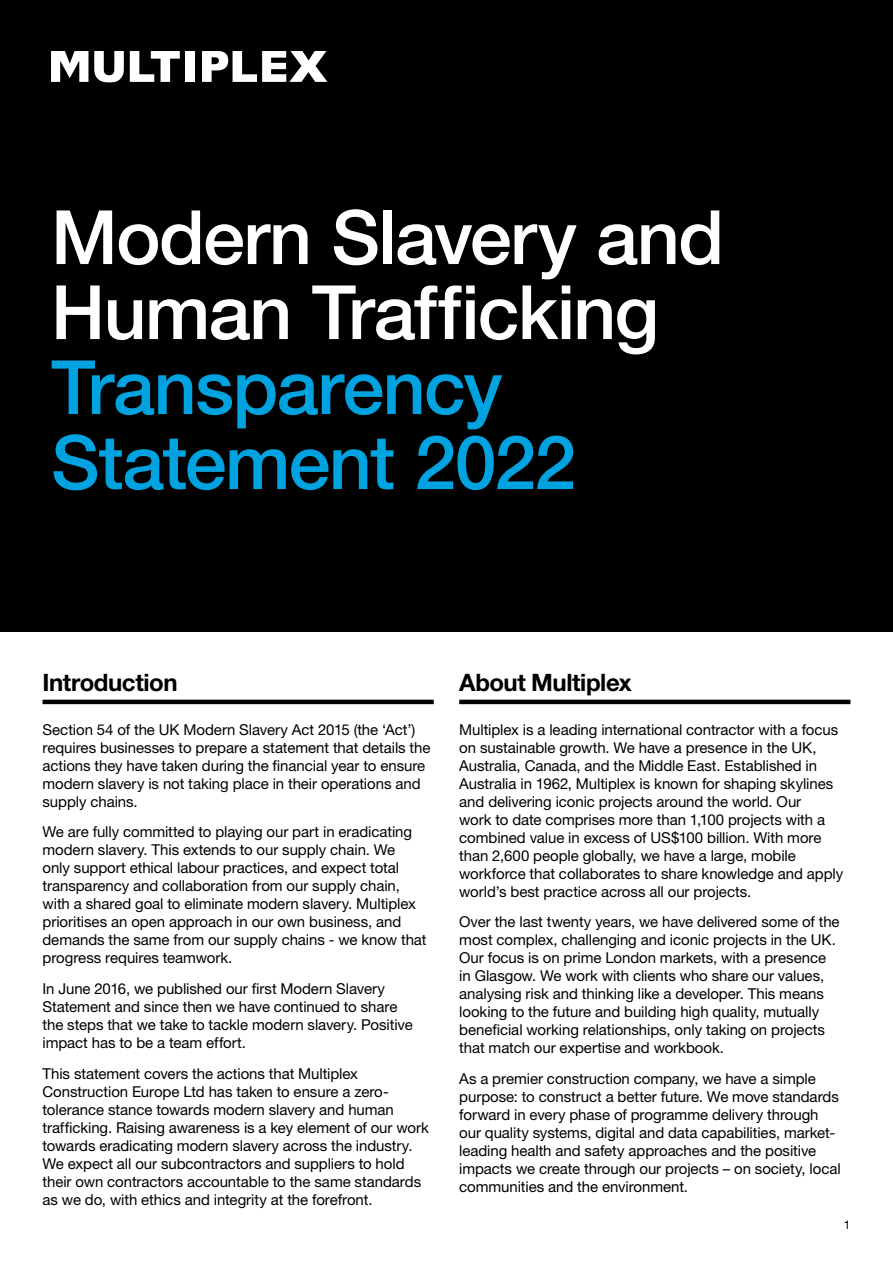
<style>
.page{position:relative;width:893px;height:1263px;background:#fff}
.page>*{position:absolute;margin:0;border:0;box-sizing:border-box;transform-origin:0 0}
.t1{font:500 75px/75px "Helvetica Neue LT Std";letter-spacing:-.02em;color:#fff}
.t2{font:500 75px/75px "Helvetica Neue LT Std";letter-spacing:-.02em;color:#00a3e0}
.t3{font:700 24px "Helvetica Neue LT Std";letter-spacing:-.02em;color:#000}
.t4{font:15px/18px "Helvetica Neue LT Std";letter-spacing:-.005em;color:#000}
.t5{font:12px "Helvetica Neue LT Std";color:#000}
</style>
<div class="page">
<div style="left:0;top:0;width:893px;height:631px;background:#000"></div>
<hr style="left:43px;top:700px;width:391px;height:4px;background:#000">
<hr style="left:459px;top:700px;width:391px;height:4px;background:#000">
<svg style="left:51px;top:51px;width:37px;height:31px"></svg>
<svg style="left:94px;top:51px;width:30px;height:31px"></svg>
<svg style="left:130px;top:51px;width:50px;height:31px"></svg>
<div style="left:186px;top:51px;width:9px;height:31px;background:#fff"></div>
<svg style="left:202px;top:51px;width:125px;height:31px"></svg>
<h1 class="t1" style="left:51px;top:199px;width:675px">Modern Slavery and<br>Human Trafficking</h1>
<h1 class="t2" style="left:51px;top:349px;width:527px">Transparency<br>Statement 2022</h1>
<h2 class="t3" style="left:43px;top:668px;width:137px">Introduction</h2>
<p class="t4" style="left:43px;top:720px;width:389px">Section 54 of the UK Modern Slavery Act 2015 (the ‘Act’) requires businesses to prepare a statement that details the actions they have taken during the financial year to ensure modern slavery is not taking place in their operations and supply chains.</p>
<p class="t4" style="left:43px;top:823px;width:386px">We are fully committed to playing our part in eradicating modern slavery. This extends to our supply chain. We<br>only support ethical labour practices, and expect total transparency and collaboration from our supply chain, with a shared goal to eliminate modern slavery. Multiplex prioritises an open approach in our own business, and demands the same from our supply chains - we know that progress requires teamwork.</p>
<p class="t4" style="left:43px;top:980px;width:372px">In June 2016, we published our first Modern Slavery Statement and since then we have continued to share the steps that we take to tackle modern slavery. Positive impact has to be a team effort.</p>
<p class="t4" style="left:43px;top:1064px;width:388px">This statement covers the actions that Multiplex Construction Europe Ltd has taken to ensure a zero&shy;tolerance stance towards modern slavery and human trafficking. Raising awareness is a key element of our work towards eradicating modern slavery across the industry.<br>We expect all our subcontractors and suppliers to hold their own contractors accountable to the same standards as we do, with ethics and integrity at the forefront.</p>
<h2 class="t3" style="left:459px;top:668px;width:174px">About Multiplex</h2>
<p class="t4" style="left:459px;top:720px;width:386px">Multiplex is a leading international contractor with a focus on sustainable growth. We have a presence in the UK, Australia, Canada, and the Middle East. Established in Australia in 1962, Multiplex is known for shaping skylines and delivering iconic projects around the world. Our<br>work to date comprises more than 1,100 projects with a combined value in excess of US$100 billion. With more than 2,600 people globally, we have a large, mobile workforce that collaborates to share knowledge and apply world’s best practice across all our projects.</p>
<p class="t4" style="left:459px;top:913px;width:382px">Over the last twenty years, we have delivered some of the most complex, challenging and iconic projects in the UK.<br>Our focus is on prime London markets, with a presence in Glasgow. We work with clients who share our values, analysing risk and thinking like a developer. This means looking to the future and building high quality, mutually beneficial working relationships, only taking on projects that match our expertise and workbook.</p>
<p class="t4" style="left:459px;top:1070px;width:383px">As a premier construction company, we have a simple purpose: to construct a better future. We move standards forward in every phase of programme delivery through our quality systems, digital and data capabilities, market&shy;leading health and safety approaches and the positive impacts we create through our projects – on society, local communities and the environment.</p>
<p class="t5" style="left:844px;top:1217px;width:8px">1</p>
</div>
